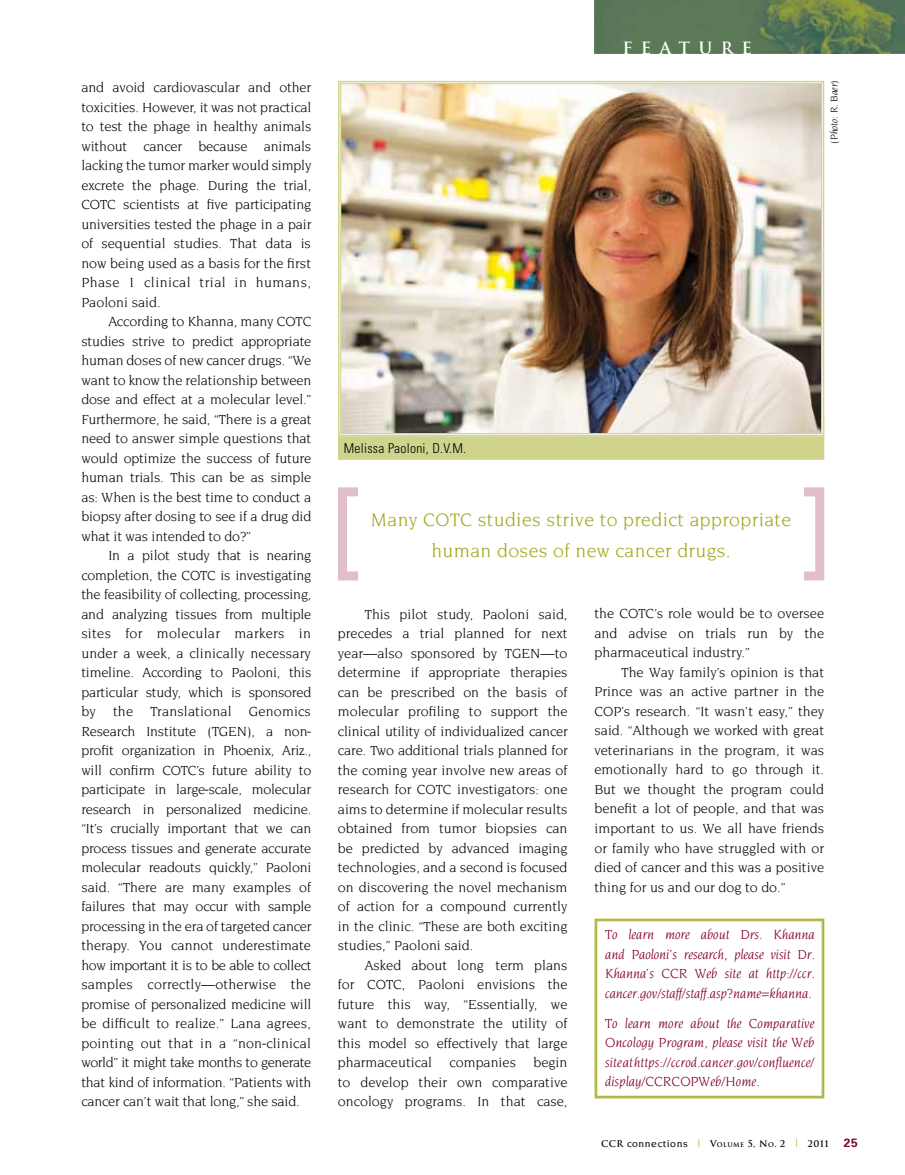
<style>
.page{position:relative;width:905px;height:1175px;background:#fff}
.page>*{position:absolute;margin:0;border:0;box-sizing:border-box;transform-origin:0 0}
.t1{font:19.5px/31.5px "Novarese";letter-spacing:.02em;color:#9fa617;text-align:center}
.t2{font:700 16.5px "Trajan";letter-spacing:.5em;color:#fff}
.t3{font:14.25px/19.5px "Novarese";color:#000;text-align:justify}
.t4{font:italic 14.25px/19.5px "Novarese";letter-spacing:-.005em;color:#820024;text-align:justify}
.t5{font:300 condensed 13.5px "Univers";letter-spacing:.02em;color:#000}
.t6{font:700 12px "Univers";color:#820024}
.t7{font:500 10.5px "Novarese";letter-spacing:.05em;color:#000}
.t8{font:italic 10.5px "Novarese";color:#000}
.s1{font-family:"Univers";font-weight:300}
.s2{font-family:"Trajan";font-weight:700;font-size:9px}
.s3{color:#9fa617}
.s4{font-family:"Trajan";font-weight:700;font-size:6.3px}
</style>
<div class="page">
<img style="left:594px;top:0;width:310px;height:54px">
<svg style="left:594px;top:918px;width:230px;height:180px"></svg>
<div style="left:596px;top:920px;width:226px;height:176px;border:1px solid #9fa617"></div>
<div style="left:338px;top:414px;width:486px;height:46px;background:#cfd38b;border:3px solid #cfd38b"></div>
<img style="left:338px;top:80px;width:487px;height:357px">
<div style="left:338px;top:487px;width:486px;height:93px;border:9px solid #e0bfc8"></div>
<div style="left:358px;top:483px;width:446px;height:104px;background:#fff"></div>
<p class="t3" style="left:81px;top:78px;width:232px">and avoid cardiovascular and other toxicities. However, it was not practical to test the phage in healthy animals without cancer because animals lacking the tumor marker would simply excrete the phage. During the trial, COTC scientists at five participating universities tested the phage in a pair of sequential studies. That data is now being used as a basis for the first Phase 1 clinical trial in humans, Paoloni said.</p>
<p class="t3" style="left:81px;top:312px;width:231px;text-indent:27px">According to Khanna, many COTC studies strive to predict appropriate human doses of new cancer drugs. “We want to know the relationship between dose and effect at a molecular level.” Furthermore, he said, “There is a great need to answer simple questions that would optimize the success of future human trials. This can be as simple as: When is the best time to conduct a biopsy after dosing to see if a drug did what it was intended to do?”</p>
<p class="t3" style="left:81px;top:545px;width:232px;text-indent:27px">In a pilot study that is nearing completion, the COTC is investigating the feasibility of collecting, processing, and analyzing tissues from multiple sites for molecular markers in under a week, a clinically necessary timeline. According to Paoloni, this particular study, which is sponsored by the Translational Genomics Research Institute (TGEN), a non&shy;profit organization in Phoenix, Ariz., will confirm COTC’s future ability to participate in large<span class="s1">-</span>scale, molecular research in personalized medicine. “It’s crucially important that we can process tissues and generate accurate molecular readouts quickly,” Paoloni said. “There are many examples of failures that may occur with sample processing in the era of targeted cancer therapy. You cannot underestimate how important it is to be able to collect samples correctly—otherwise the promise of personalized medicine will be difficult to realize.” Lana agrees, pointing out that in a “non<span class="s1">-</span>clinical world” it might take months to generate that kind of information. “Patients with cancer can’t wait that long,” she said.</p>
<p class="t2" style="left:622px;top:38px;width:131px">FEATURE</p>
<p class="t8" style="left:828px;top:144px;width:65px;rotate:-90deg">(Photo: R. Baer)</p>
<p class="t5" style="left:344px;top:440px;width:124px">Melissa Paoloni, D.V.M.</p>
<h1 class="t1" style="left:371px;top:503px;width:422px">Many COTC studies strive to predict appropriate human doses of new cancer drugs.</h1>
<p class="t3" style="left:338px;top:604px;width:232px;text-indent:27px">This pilot study, Paoloni said, precedes a trial planned for next year—also sponsored by TGEN—to determine if appropriate therapies can be prescribed on the basis of molecular profiling to support the clinical utility of individualized cancer care. Two additional trials planned for the coming year involve new areas of research for COTC investigators: one aims to determine if molecular results obtained from tumor biopsies can be predicted by advanced imaging technologies, and a second is focused on discovering the novel mechanism of action for a compound currently in the clinic. “These are both exciting studies,” Paoloni said.</p>
<p class="t3" style="left:338px;top:955px;width:231px;text-indent:27px">Asked about long term plans for COTC, Paoloni envisions the future this way, “Essentially, we want to demonstrate the utility of this model so effectively that large pharmaceutical companies begin to develop their own comparative oncology programs. In that case,</p>
<p class="t3" style="left:594px;top:604px;width:231px">the COTC’s role would be to oversee and advise on trials run by the pharmaceutical industry.”</p>
<p class="t3" style="left:594px;top:662px;width:231px;text-indent:27px">The Way family’s opinion is that Prince was an active partner in the COP’s research. “It wasn’t easy,” they said. “Although we worked with great veterinarians in the program, it was emotionally hard to go through it.<br>But we thought the program could benefit a lot of people, and that was important to us. We all have friends or family who have struggled with or died of cancer and this was a positive thing for us and our dog to do.”</p>
<p class="t4" style="left:605px;top:924px;width:211px">To learn more about Drs. Khanna and Paoloni’s research, please visit Dr.<br>Khanna’s CCR Web site at http://ccr. cancer.gov/staff/staff.asp?name=khanna.</p>
<p class="t4" style="left:605px;top:1013px;width:211px">To learn more about the Comparative Oncology Program, please visit the Web site at https://ccrod.cancer.gov/confluence/ display/CCRCOPWeb/Home.</p>
<p class="t7" style="left:601px;top:1138px;width:229px"><span class="s2">CCR</span> connections <span class="s3">|</span> <span class="s2">V</span><span class="s4">OLUME</span> <span class="s2">5, N</span><span class="s4">O</span><span class="s2">. 2</span> <span class="s3">|</span> <span class="s2">2011</span></p>
<p class="t6" style="left:843px;top:1135px;width:15px">25</p>
</div>
